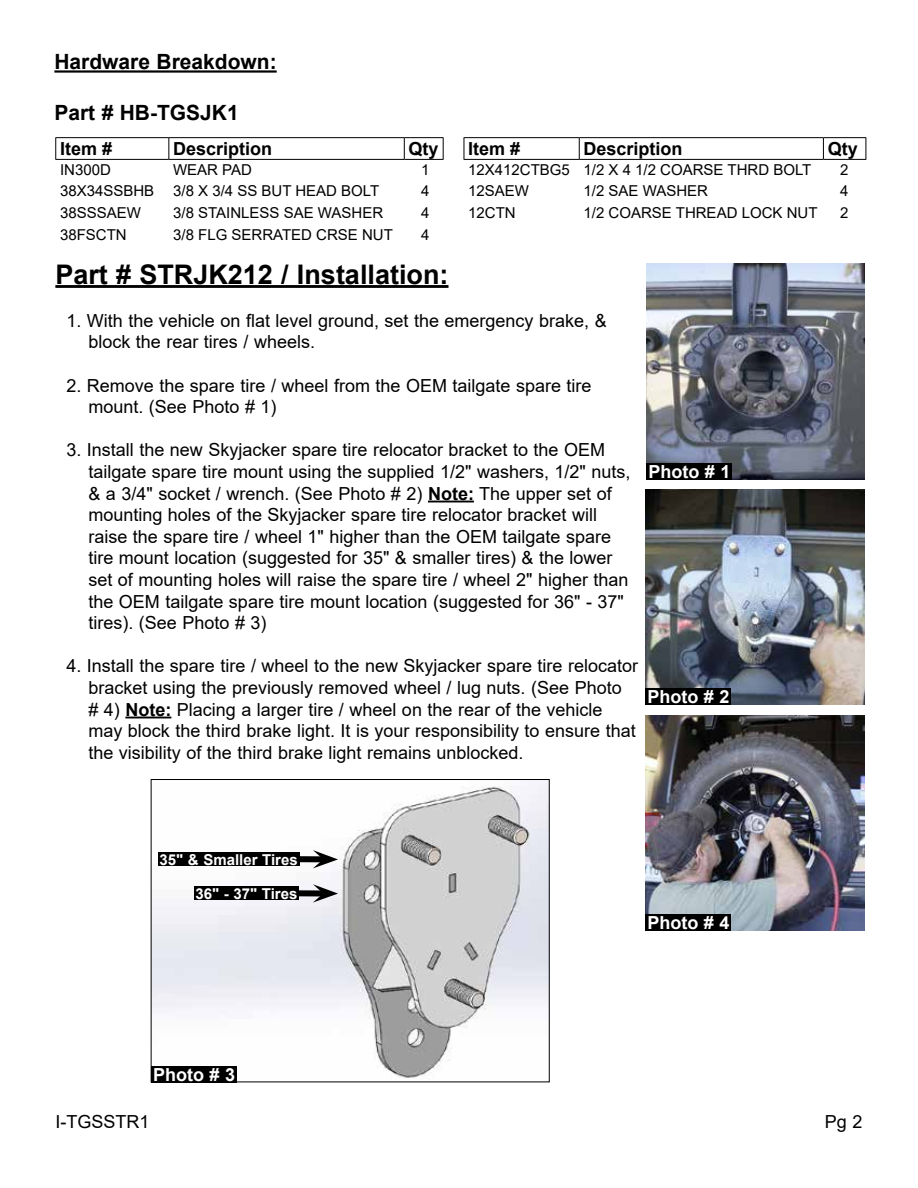
<style>
.page{position:relative;width:918px;height:1188px;background:#fff}
.page>*{position:absolute;margin:0;border:0;box-sizing:border-box;transform-origin:0 0}
.t1{font:700 27px "Arial";color:#000}
.t2{font:700 21px "Arial";color:#000}
.t3{font:18px/21.6px "Arial";color:#000}
.t4{font:700 18px "Arial";color:#000}
.t5{font:700 18px "Arial";color:#fff}
.t6{font:15px "Arial";color:#000}
.t7{font:700 15px "Arial";color:#fff}
.s1{font-weight:700}
</style>
<div class="page">
<hr style="left:54px;top:70px;width:223px;height:3px;background:#000">
<hr style="left:55px;top:137px;width:114px;height:1px;background:#000">
<svg style="left:55px;top:138px;width:1px;height:21px"></svg>
<hr style="left:169px;top:137px;width:235px;height:1px;background:#000">
<svg style="left:168px;top:138px;width:1px;height:21px"></svg>
<hr style="left:404px;top:137px;width:40px;height:1px;background:#000">
<svg style="left:404px;top:138px;width:1px;height:21px"></svg>
<svg style="left:443px;top:138px;width:1px;height:21px"></svg>
<hr style="left:55px;top:159px;width:114px;height:1px;background:#000">
<hr style="left:169px;top:159px;width:235px;height:1px;background:#000">
<hr style="left:404px;top:159px;width:40px;height:1px;background:#000">
<hr style="left:464px;top:137px;width:115px;height:1px;background:#000">
<svg style="left:464px;top:138px;width:1px;height:21px"></svg>
<hr style="left:579px;top:137px;width:244px;height:1px;background:#000">
<svg style="left:579px;top:138px;width:1px;height:21px"></svg>
<hr style="left:823px;top:137px;width:43px;height:1px;background:#000">
<svg style="left:823px;top:138px;width:1px;height:21px"></svg>
<svg style="left:866px;top:138px;width:1px;height:21px"></svg>
<hr style="left:464px;top:159px;width:115px;height:1px;background:#000">
<hr style="left:579px;top:159px;width:244px;height:1px;background:#000">
<hr style="left:823px;top:159px;width:43px;height:1px;background:#000">
<hr style="left:55px;top:285px;width:393px;height:3px;background:#000">
<hr style="left:428px;top:501px;width:46px;height:1px;background:#000">
<hr style="left:125px;top:717px;width:46px;height:1px;background:#000">
<img style="left:646px;top:264px;width:218px;height:215px">
<div style="left:647px;top:463px;width:85px;height:16px;background:#000"></div>
<img style="left:646px;top:490px;width:218px;height:215px">
<div style="left:646px;top:689px;width:85px;height:16px;background:#000"></div>
<img style="left:646px;top:715px;width:218px;height:216px">
<div style="left:646px;top:915px;width:85px;height:16px;background:#000"></div>
<img style="left:153px;top:781px;width:395px;height:297px">
<div style="left:151px;top:779px;width:399px;height:303px;border:1px solid #000"></div>
<div style="left:298px;top:856px;width:25px;height:6px;background:#000"></div>
<svg style="left:313px;top:850px;width:25px;height:18px"></svg>
<div style="left:158px;top:852px;width:141px;height:14px;background:#000"></div>
<div style="left:298px;top:890px;width:25px;height:6px;background:#000"></div>
<svg style="left:313px;top:884px;width:25px;height:19px"></svg>
<div style="left:194px;top:886px;width:105px;height:14px;background:#000"></div>
<div style="left:152px;top:1066px;width:85px;height:16px;background:#000"></div>
<p class="t2" style="left:54px;top:47px;width:224px">Hardware Breakdown:</p>
<p class="t2" style="left:54px;top:98px;width:186px">Part # HB-TGSJK1</p>
<p class="t4" style="left:60px;top:136px;width:54px">Item #</p>
<p class="t4" style="left:173px;top:136px;width:101px">Description</p>
<p class="t4" style="left:409px;top:136px;width:32px">Qty</p>
<p class="t4" style="left:468px;top:136px;width:54px">Item #</p>
<p class="t4" style="left:584px;top:136px;width:101px">Description</p>
<p class="t4" style="left:828px;top:136px;width:32px">Qty</p>
<p class="t6" style="left:60px;top:159px;width:52px">IN300D</p>
<p class="t6" style="left:173px;top:159px;width:80px">WEAR PAD</p>
<p class="t6" style="left:421px;top:159px;width:10px">1</p>
<p class="t6" style="left:468px;top:159px;width:345px">12X412CTBG5 1/2 X 4 1/2 COARSE THRD BOLT</p>
<p class="t6" style="left:840px;top:159px;width:10px">2</p>
<p class="t6" style="left:60px;top:181px;width:96px">38X34SSBHB</p>
<p class="t6" style="left:173px;top:181px;width:208px">3/8 X 3/4 SS BUT HEAD BOLT</p>
<p class="t6" style="left:421px;top:181px;width:10px">4</p>
<p class="t6" style="left:468px;top:181px;width:62px">12SAEW</p>
<p class="t6" style="left:584px;top:181px;width:126px">1/2 SAE WASHER</p>
<p class="t6" style="left:840px;top:181px;width:10px">4</p>
<p class="t6" style="left:60px;top:203px;width:82px">38SSSAEW</p>
<p class="t6" style="left:173px;top:203px;width:212px">3/8 STAINLESS SAE WASHER</p>
<p class="t6" style="left:421px;top:203px;width:10px">4</p>
<p class="t6" style="left:468px;top:203px;width:49px">12CTN</p>
<p class="t6" style="left:584px;top:203px;width:235px">1/2 COARSE THREAD LOCK NUT</p>
<p class="t6" style="left:840px;top:203px;width:10px">2</p>
<p class="t6" style="left:60px;top:224px;width:68px">38FSCTN</p>
<p class="t6" style="left:173px;top:224px;width:221px">3/8 FLG SERRATED CRSE NUT</p>
<p class="t6" style="left:421px;top:224px;width:10px">4</p>
<h1 class="t1" style="left:55px;top:255px;width:395px">Part # STRJK212 / Installation:</h1>
<p class="t3" style="left:88px;top:310px;width:520px;text-indent:-22px">1. With the vehicle on flat level ground, set the emergency brake, &amp; block the rear tires / wheels.</p>
<p class="t3" style="left:88px;top:374px;width:505px;text-indent:-22px">2. Remove the spare tire / wheel from the OEM tailgate spare tire mount. (See Photo # 1)</p>
<p class="t3" style="left:88px;top:439px;width:544px;text-indent:-22px">3. Install the new Skyjacker spare tire relocator bracket to the OEM tailgate spare tire mount using the supplied 1/2" washers, 1/2" nuts, &amp; a 3/4" socket / wrench. (See Photo # 2) <span class="s1">Note:</span> The upper set of mounting holes of the Skyjacker spare tire relocator bracket will raise the spare tire / wheel 1" higher than the OEM tailgate spare tire mount location (suggested for 35" &amp; smaller tires) &amp; the lower set of mounting holes will raise the spare tire / wheel 2" higher than the OEM tailgate spare tire mount location (suggested for 36" - 37" tires). (See Photo # 3)</p>
<p class="t3" style="left:88px;top:655px;width:551px;text-indent:-22px">4. Install the spare tire / wheel to the new Skyjacker spare tire relocator bracket using the previously removed wheel / lug nuts. (See Photo<br># 4) <span class="s1">Note:</span> Placing a larger tire / wheel on the rear of the vehicle may block the third brake light. It is your responsibility to ensure that the visibility of the third brake light remains unblocked.</p>
<p class="t5" style="left:648px;top:459px;width:84px">Photo # 1</p>
<p class="t5" style="left:647px;top:684px;width:84px">Photo # 2</p>
<p class="t7" style="left:160px;top:849px;width:140px">35" &amp; Smaller Tires</p>
<p class="t7" style="left:196px;top:883px;width:103px">36" - 37" Tires</p>
<p class="t5" style="left:153px;top:1062px;width:84px">Photo # 3</p>
<p class="t5" style="left:647px;top:910px;width:84px">Photo # 4</p>
<p class="t3" style="left:56px;top:1111px;width:96px">I-TGSSTR1</p>
<p class="t3" style="left:825px;top:1111px;width:39px">Pg 2</p>
</div>
